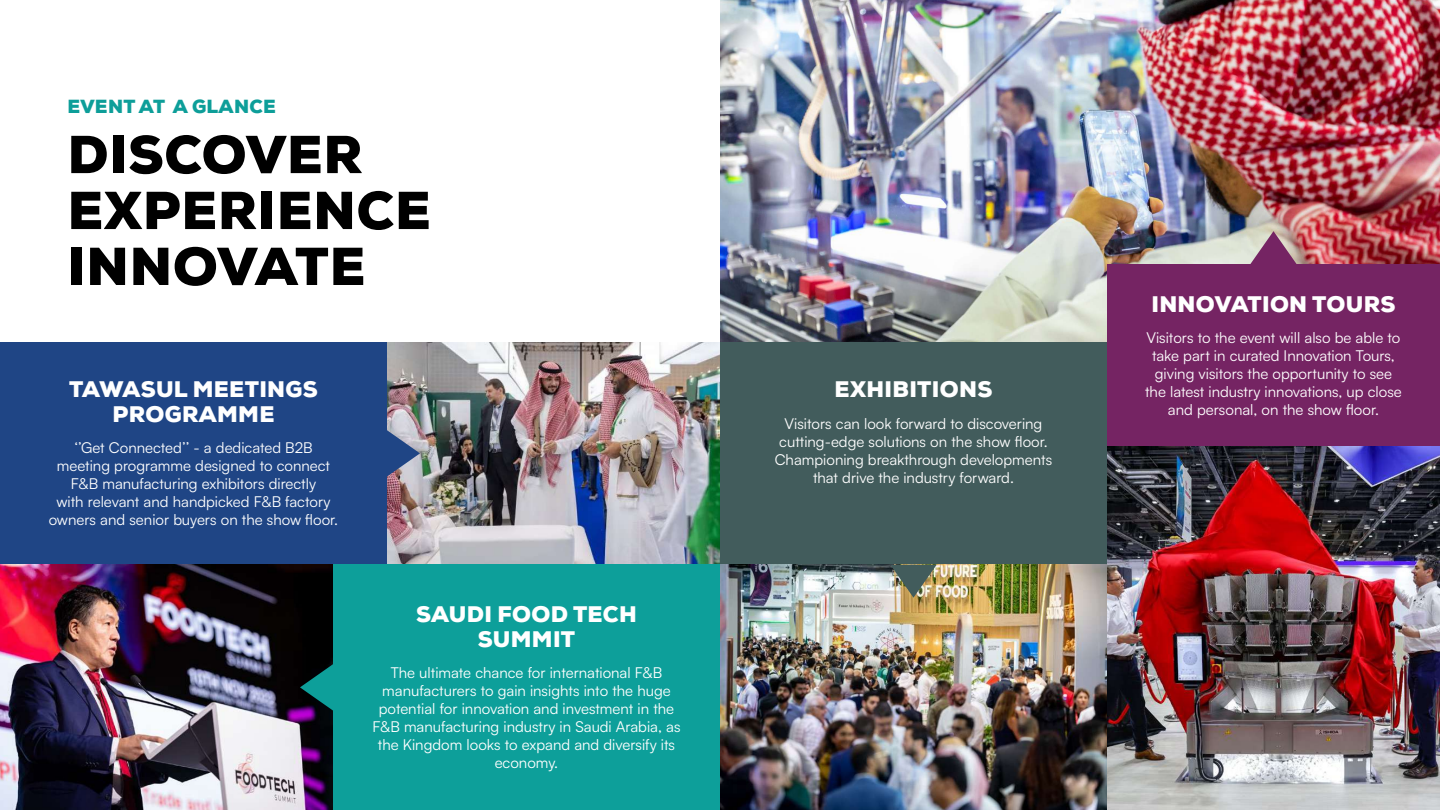
<style>
.page{position:relative;width:1440px;height:810px;background:#fff}
.page>*{position:absolute;margin:0;border:0;box-sizing:border-box;transform-origin:0 0}
.t1{font:900 53.25px/55.9px "Nexa";letter-spacing:.015em;color:#000}
.t2{font:900 22.5px/24.8px "Nexa";letter-spacing:.015em;color:#fff;text-align:center}
.t3{font:900 18.98px "Nexa";letter-spacing:.015em;color:#0d9e99}
.t4{font:15px/18px "Satoshi";color:#fff;text-align:center}
</style>
<div class="page">
<img style="left:387px;top:342px;width:333px;height:223px">
<div style="left:720px;top:342px;width:387px;height:223px;background:#425c5c"></div>
<div style="left:0;top:342px;width:387px;height:223px;background:#1f4585"></div>
<img style="left:720px;top:0;width:720px;height:342px">
<img style="left:0;top:565px;width:333px;height:245px">
<div style="left:333px;top:565px;width:387px;height:245px;background:#0d9f9a"></div>
<img style="left:720px;top:565px;width:387px;height:245px">
<div style="left:1107px;top:264px;width:333px;height:183px;background:#752463"></div>
<svg style="left:1250px;top:231px;width:47px;height:33px"></svg>
<svg style="left:300px;top:664px;width:33px;height:47px"></svg>
<svg style="left:890px;top:565px;width:47px;height:33px"></svg>
<svg style="left:387px;top:430px;width:33px;height:47px"></svg>
<img style="left:1107px;top:447px;width:333px;height:363px">
<p class="t3" style="left:68px;top:94px;width:210px">EVENT AT A GLANCE</p>
<h1 class="t1" style="left:68px;top:127px;width:365px">DISCOVER<br>EXPERIENCE<br>INNOVATE</h1>
<h2 class="t2" style="left:69px;top:377px;width:250px">TAWASUL MEETINGS<br>PROGRAMME</h2>
<p class="t4" style="left:49px;top:438px;width:291px">‘’Get Connected’’ - a dedicated B2B meeting programme designed to connect F&amp;B manufacturing exhibitors directly<br>with relevant and handpicked F&amp;B factory owners and senior buyers on the show floor.</p>
<h2 class="t2" style="left:416px;top:602px;width:222px">SAUDI FOOD TECH<br>SUMMIT</h2>
<p class="t4" style="left:372px;top:663px;width:310px">The ultimate chance for international F&amp;B manufacturers to gain insights into the huge potential for innovation and investment in the F&amp;B manufacturing industry in Saudi Arabia, as the Kingdom looks to expand and diversify its economy.</p>
<h2 class="t2" style="left:835px;top:377px;width:159px">EXHIBITIONS</h2>
<p class="t4" style="left:775px;top:413px;width:279px">Visitors can look forward to discovering cutting-edge solutions on the show floor.<br>Championing breakthrough developments that drive the industry forward.</p>
<h2 class="t2" style="left:1151px;top:292px;width:246px">INNOVATION TOURS</h2>
<p class="t4" style="left:1145px;top:328px;width:258px">Visitors to the event will also be able to take part in curated Innovation Tours, giving visitors the opportunity to see the latest industry innovations, up close and personal, on the show floor.</p>
</div>
